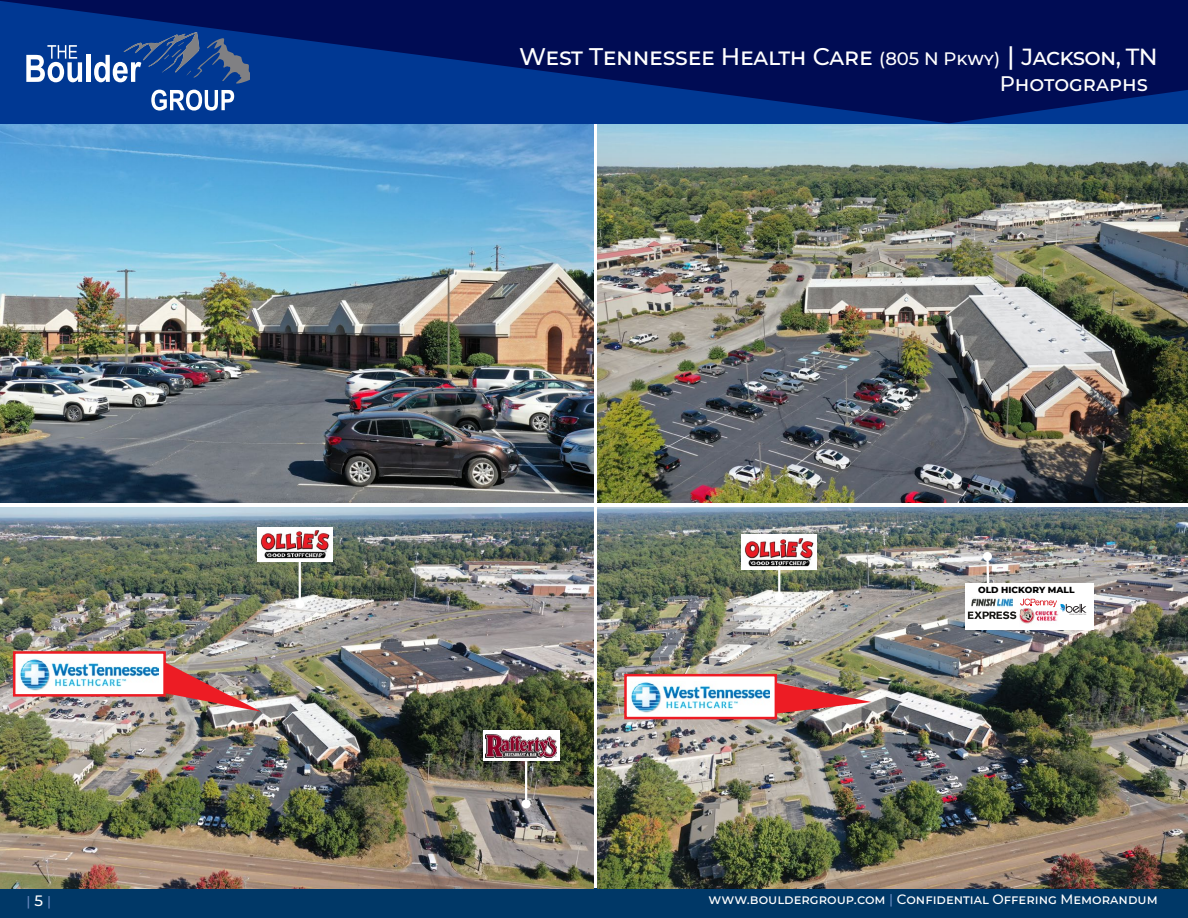
<style>
.page{position:relative;width:1188px;height:918px;background:#fff}
.page>*{position:absolute;margin:0;border:0;box-sizing:border-box;transform-origin:0 0}
.t1{font:500 24px "Montserrat";letter-spacing:-.01em;color:#fff}
.t2{font:500 21px "Montserrat";color:#fff}
.t3{font:500 13.5px "Montserrat";color:#fff}
.t4{font:500 13.5px "Montserrat";color:#6688be}
.t5{font:800 9px "Montserrat";color:#000}
.s1{font-size:18px}
.s2{font-size:25.5px}
.s3{font-size:23.25px}
.s4{font-size:15px;color:#fff}
.s5{color:#6688be}
</style>
<div class="page">
<svg style="left:0;top:0;width:1188px;height:123px;background:#001c6b"></svg>
<div style="left:1px;top:888px;width:1187px;height:30px;background:#003867"></div>
<svg style="left:26px;top:45px;width:56px;height:37px"></svg>
<div style="left:86px;top:55px;width:5px;height:27px;background:#fff"></div>
<svg style="left:94px;top:32px;width:156px;height:52px;background:#265197"></svg>
<svg style="left:151px;top:90px;width:83px;height:21px"></svg>
<img style="left:0;top:507px;width:593px;height:381px">
<img style="left:598px;top:507px;width:590px;height:381px">
<img style="left:0;top:124px;width:593px;height:379px">
<img style="left:598px;top:124px;width:590px;height:379px">
<img style="left:158px;top:659px;width:103px;height:53px">
<div style="left:13px;top:651px;width:153px;height:46px;background:#fff;border:3px solid #ed1c24"></div>
<img style="left:20px;top:659px;width:138px;height:32px">
<img style="left:777px;top:682px;width:95px;height:32px">
<div style="left:624px;top:674px;width:153px;height:45px;background:#fff;border:3px solid #ed1c24"></div>
<img style="left:631px;top:682px;width:139px;height:31px">
<img style="left:742px;top:535px;width:75px;height:34px">
<div style="left:965px;top:583px;width:129px;height:47px;background:#fff"></div>
<img style="left:1020px;top:619px;width:37px;height:5px">
<svg style="left:968px;top:599px;width:119px;height:20px"></svg>
<img style="left:971px;top:598px;width:42px;height:9px">
<div style="left:483px;top:731px;width:77px;height:30px;background:#fff"></div>
<img style="left:486px;top:734px;width:70px;height:24px">
<svg style="left:985px;top:561px;width:5px;height:22px"></svg>
<div style="left:983px;top:552px;width:9px;height:9px;background:#fff;border-radius:50%"></div>
<hr style="left:778px;top:566px;width:2px;height:31px;background:#fff">
<div style="left:775px;top:592px;width:9px;height:9px;background:#fff;border-radius:50%"></div>
<hr style="left:299px;top:561px;width:2px;height:43px;background:#fff">
<div style="left:295px;top:600px;width:9px;height:9px;background:#fff;border-radius:50%"></div>
<img style="left:258px;top:527px;width:75px;height:34px">
<hr style="left:525px;top:761px;width:2px;height:43px;background:#fff">
<div style="left:522px;top:799px;width:9px;height:9px;background:#fff;border-radius:50%"></div>
<h1 class="t1" style="left:519px;top:39px;width:640px">West Tennessee Health Care <span class="s1">(805 N Pkwy)</span> <span class="s2">|</span> <span class="s3">Jackson, TN</span></h1>
<h2 class="t2" style="left:1000px;top:69px;width:150px">Photographs</h2>
<p class="t5" style="left:978px;top:584px;width:98px">OLD HICKORY MALL</p>
<p class="t4" style="left:26px;top:892px;width:26px">| <span class="s4">5</span> |</p>
<p class="t3" style="left:709px;top:890px;width:451px">www.bouldergroup.com <span class="s5">|</span> Confidential Offering Memorandum</p>
</div>
